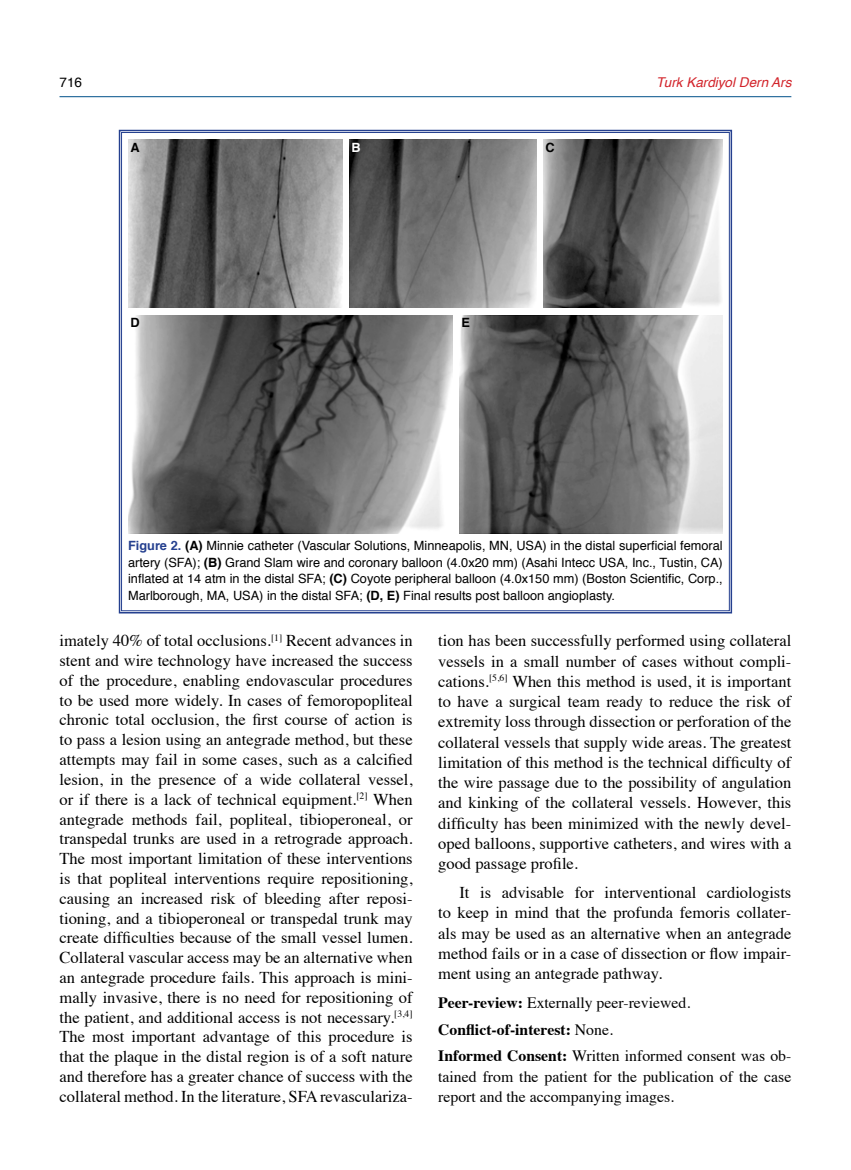
<style>
.page{position:relative;width:851px;height:1170px;background:#fff}
.page>*{position:absolute;margin:0;border:0;box-sizing:border-box;transform-origin:0 0}
.t1{font:16.5px/19.8px "Times";color:#000;text-align:justify}
.t2{font:15.75px/26.7px "Times";color:#000}
.t3{font:italic 13.5px "Helvetica";color:#d2232a}
.t4{font:13.5px "Helvetica";color:#000}
.t5{font:12.75px/16.5px "Helvetica";color:#000;text-align:justify}
.t6{font:700 12.75px "Helvetica";color:#000}
.t7{font:700 12.75px "Helvetica";color:#fff}
.s1{font-weight:700;color:#25408f}
.s2{font-weight:700}
</style>
<div class="page">
<svg style="left:118px;top:129px;width:614px;height:485px"></svg>
<img style="left:128px;top:139px;width:214px;height:168px">
<img style="left:350px;top:139px;width:186px;height:168px">
<img style="left:543px;top:139px;width:179px;height:168px">
<img style="left:128px;top:315px;width:324px;height:218px">
<img style="left:459px;top:315px;width:263px;height:218px">
<hr style="left:59px;top:96px;width:732px;height:1px;background:#00508a">
<p class="t4" style="left:60px;top:72px;width:24px">716</p>
<p class="t3" style="left:656px;top:71px;width:137px">Turk Kardiyol Dern Ars</p>
<p class="t6" style="left:130px;top:137px;width:11px">A</p>
<p class="t7" style="left:351px;top:137px;width:11px">B</p>
<p class="t6" style="left:545px;top:137px;width:11px">C</p>
<p class="t6" style="left:130px;top:312px;width:11px">D</p>
<p class="t6" style="left:461px;top:312px;width:10px">E</p>
<p class="t5" style="left:128px;top:538px;width:596px"><span class="s1">Figure 2.</span> <span class="s2">(A)</span> Minnie catheter (Vascular Solutions, Minneapolis, MN, USA) in the distal superficial femoral artery (SFA); <span class="s2">(B)</span> Grand Slam wire and coronary balloon (4.0x20 mm) (Asahi Intecc USA, Inc., Tustin, CA) inflated at 14 atm in the distal SFA; <span class="s2">(C)</span> Coyote peripheral balloon (4.0x150 mm) (Boston Scientific, Corp., Marlborough, MA, USA) in the distal SFA; <span class="s2">(D, E)</span> Final results post balloon angioplasty.</p>
<p class="t1" style="left:59px;top:629px;width:354px">imately 40% of total occlusions.<sup>[1]</sup> Recent advances in stent and wire technology have increased the success of the procedure, enabling endovascular procedures to be used more widely. In cases of femoropopliteal chronic total occlusion, the first course of action is to pass a lesion using an antegrade method, but these attempts may fail in some cases, such as a calcified lesion, in the presence of a wide collateral vessel, or if there is a lack of technical equipment.<sup>[2]</sup> When antegrade methods fail, popliteal, tibioperoneal, or transpedal trunks are used in a retrograde approach.<br>The most important limitation of these interventions is that popliteal interventions require repositioning, causing an increased risk of bleeding after reposi&shy;tioning, and a tibioperoneal or transpedal trunk may create difficulties because of the small vessel lumen.<br>Collateral vascular access may be an alternative when an antegrade procedure fails. This approach is mini&shy;mally invasive, there is no need for repositioning of the patient, and additional access is not necessary.<sup>[3,4] </sup>The most important advantage of this procedure is that the plaque in the distal region is of a soft nature and therefore has a greater chance of success with the collateral method. In the literature, SFA revasculariza-</p>
<p class="t1" style="left:438px;top:629px;width:354px;line-height:20.2px">tion has been successfully performed using collateral vessels in a small number of cases without compli&shy;cations.<sup>[5,6]</sup> When this method is used, it is important to have a surgical team ready to reduce the risk of extremity loss through dissection or perforation of the collateral vessels that supply wide areas. The greatest limitation of this method is the technical difficulty of the wire passage due to the possibility of angulation and kinking of the collateral vessels. However, this difficulty has been minimized with the newly devel&shy;oped balloons, supportive catheters, and wires with a good passage profile.</p>
<p class="t1" style="left:438px;top:880px;width:354px;line-height:20.2px;text-indent:21px">It is advisable for interventional cardiologists to keep in mind that the profunda femoris collater&shy;als may be used as an alternative when an antegrade method fails or in a case of dissection or flow impair&shy;ment using an antegrade pathway.</p>
<p class="t2" style="left:438px;top:987px;width:354px"><span class="s2">Peer-review:</span> Externally peer-reviewed.<br><span class="s2">Conflict-of-interest:</span> None.<br><span class="s2">Informed Consent:</span> Written informed consent was ob-</p>
<p class="t2" style="left:438px;top:1064px;width:354px;line-height:20.2px">tained from the patient for the publication of the case report and the accompanying images.</p>
</div>
